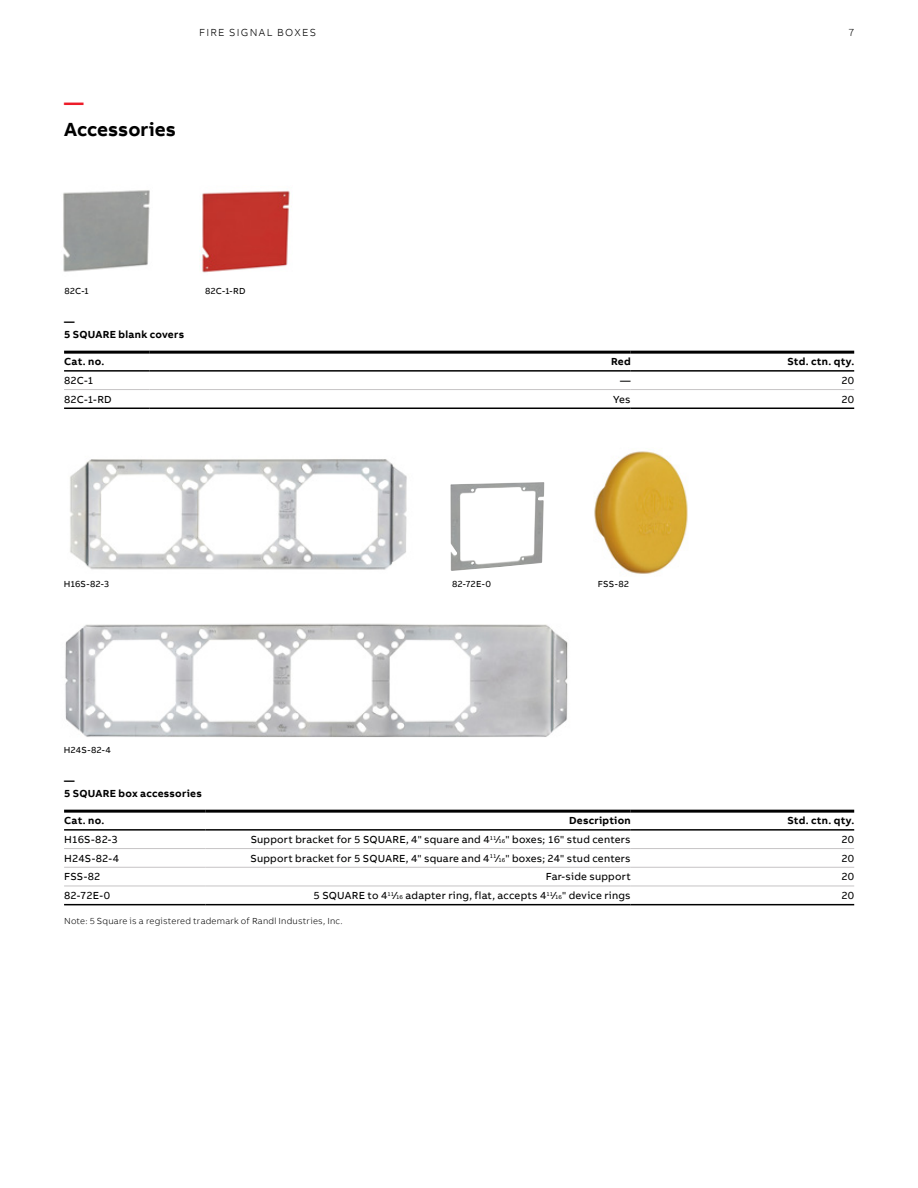
<style>
.page{position:relative;width:918px;height:1188px;background:#fff}
.page>*{position:absolute;margin:0;border:0;box-sizing:border-box;transform-origin:0 0}
.t1{font:700 19.5px "AB Bvoice";color:#000}
.t2{font:700 19.5px "AB Bvoice";color:#ed1c29}
.t3{font:10.5px "AB Bvoice";letter-spacing:.02em;color:#000}
.t4{font:700 10.5px/13.5px "AB Bvoice";letter-spacing:.025em;color:#000}
.t5{font:300 10.5px "AB Bvoice";letter-spacing:.125em;color:#000}
.t6{font:300 9px "AB Bvoice";letter-spacing:.025em;color:#000}
.t7{font:9px "AB Bvoice";letter-spacing:.035em;color:#000}
.s1{font-size:5.7px}
</style>
<div class="page">
<hr style="left:64px;top:351px;width:85px;height:3px;background:#000">
<hr style="left:149px;top:351px;width:482px;height:3px;background:#000">
<hr style="left:631px;top:351px;width:223px;height:3px;background:#000">
<hr style="left:64px;top:370px;width:85px;height:2px;background:#000">
<hr style="left:149px;top:370px;width:482px;height:2px;background:#000">
<hr style="left:631px;top:370px;width:223px;height:2px;background:#000">
<hr style="left:64px;top:408px;width:85px;height:1px;background:#000">
<hr style="left:149px;top:408px;width:482px;height:1px;background:#000">
<hr style="left:631px;top:408px;width:223px;height:1px;background:#000">
<hr style="left:64px;top:389px;width:85px;height:1px;background:#c6c4c5">
<hr style="left:149px;top:389px;width:482px;height:1px;background:#c6c4c5">
<hr style="left:631px;top:389px;width:223px;height:1px;background:#c6c4c5">
<img style="left:63px;top:190px;width:87px;height:82px">
<img style="left:202px;top:190px;width:88px;height:83px">
<hr style="left:64px;top:810px;width:142px;height:3px;background:#000">
<hr style="left:206px;top:810px;width:425px;height:3px;background:#000">
<hr style="left:631px;top:810px;width:223px;height:3px;background:#000">
<hr style="left:64px;top:829px;width:142px;height:2px;background:#000">
<hr style="left:206px;top:829px;width:425px;height:2px;background:#000">
<hr style="left:631px;top:829px;width:223px;height:2px;background:#000">
<hr style="left:64px;top:904px;width:142px;height:1px;background:#000">
<hr style="left:206px;top:904px;width:425px;height:1px;background:#000">
<hr style="left:631px;top:904px;width:223px;height:1px;background:#000">
<hr style="left:64px;top:848px;width:142px;height:1px;background:#c6c4c5">
<hr style="left:206px;top:848px;width:425px;height:1px;background:#c6c4c5">
<hr style="left:631px;top:848px;width:223px;height:1px;background:#c6c4c5">
<hr style="left:64px;top:867px;width:142px;height:1px;background:#c6c4c5">
<hr style="left:206px;top:867px;width:425px;height:1px;background:#c6c4c5">
<hr style="left:631px;top:867px;width:223px;height:1px;background:#c6c4c5">
<hr style="left:64px;top:886px;width:142px;height:1px;background:#c6c4c5">
<hr style="left:206px;top:886px;width:425px;height:1px;background:#c6c4c5">
<hr style="left:631px;top:886px;width:223px;height:1px;background:#c6c4c5">
<img style="left:70px;top:459px;width:337px;height:111px">
<img style="left:65px;top:623px;width:503px;height:114px">
<img style="left:594px;top:451px;width:94px;height:123px">
<img style="left:450px;top:482px;width:94px;height:89px">
<p class="t5" style="left:199px;top:26px;width:119px">FIRE SIGNAL BOXES</p>
<p class="t5" style="left:849px;top:26px;width:7px">7</p>
<h1 class="t2" style="left:64px;top:90px;width:21px">—</h1>
<h1 class="t1" style="left:64px;top:117px;width:114px">Accessories</h1>
<p class="t7" style="left:64px;top:286px;width:26px">82C-1</p>
<p class="t7" style="left:205px;top:286px;width:42px">82C-1-RD</p>
<p class="t4" style="left:64px;top:314px;width:122px">—<br>5 SQUARE blank covers</p>
<p class="t4" style="left:64px;top:355px;width:42px">Cat. no.</p>
<p class="t4" style="left:611px;top:355px;width:21px">Red</p>
<p class="t4" style="left:787px;top:355px;width:68px">Std. ctn. qty.</p>
<p class="t3" style="left:64px;top:374px;width:31px">82C-1</p>
<p class="t3" style="left:620px;top:374px;width:12px">—</p>
<p class="t3" style="left:841px;top:374px;width:14px">20</p>
<p class="t3" style="left:64px;top:393px;width:49px">82C-1-RD</p>
<p class="t3" style="left:613px;top:393px;width:19px">Yes</p>
<p class="t3" style="left:841px;top:393px;width:14px">20</p>
<p class="t7" style="left:64px;top:578px;width:47px">H16S-82-3</p>
<p class="t7" style="left:64px;top:744px;width:49px">H24S-82-4</p>
<p class="t4" style="left:64px;top:773px;width:139px">—<br>5 SQUARE box accessories</p>
<p class="t7" style="left:452px;top:578px;width:41px">82-72E-0</p>
<p class="t7" style="left:598px;top:578px;width:33px">FSS-82</p>
<p class="t4" style="left:64px;top:814px;width:42px">Cat. no.</p>
<p class="t4" style="left:569px;top:814px;width:63px">Description</p>
<p class="t4" style="left:787px;top:814px;width:68px">Std. ctn. qty.</p>
<p class="t3" style="left:64px;top:833px;width:55px">H16S-82-3</p>
<p class="t3" style="left:251px;top:833px;width:382px">Support bracket for 5 SQUARE, 4" square and 4<sup>11</sup>⁄<span class="s1">16</span>" boxes; 16" stud centers</p>
<p class="t3" style="left:841px;top:833px;width:14px">20</p>
<p class="t3" style="left:64px;top:852px;width:57px">H24S-82-4</p>
<p class="t3" style="left:251px;top:852px;width:382px">Support bracket for 5 SQUARE, 4" square and 4<sup>11</sup>⁄<span class="s1">16</span>" boxes; 24" stud centers</p>
<p class="t3" style="left:841px;top:852px;width:14px">20</p>
<p class="t3" style="left:64px;top:870px;width:38px">FSS-82</p>
<p class="t3" style="left:546px;top:870px;width:87px">Far-side support</p>
<p class="t3" style="left:841px;top:870px;width:14px">20</p>
<p class="t3" style="left:64px;top:889px;width:47px">82-72E-0</p>
<p class="t3" style="left:314px;top:889px;width:319px">5 SQUARE to 4<sup>11</sup>⁄<span class="s1">16</span> adapter ring, flat, accepts 4<sup>11</sup>⁄<span class="s1">16</span>" device rings</p>
<p class="t3" style="left:841px;top:889px;width:14px">20</p>
<p class="t6" style="left:64px;top:916px;width:280px">Note: 5 Square is a registered trademark of Randl Industries, Inc.</p>
</div>
